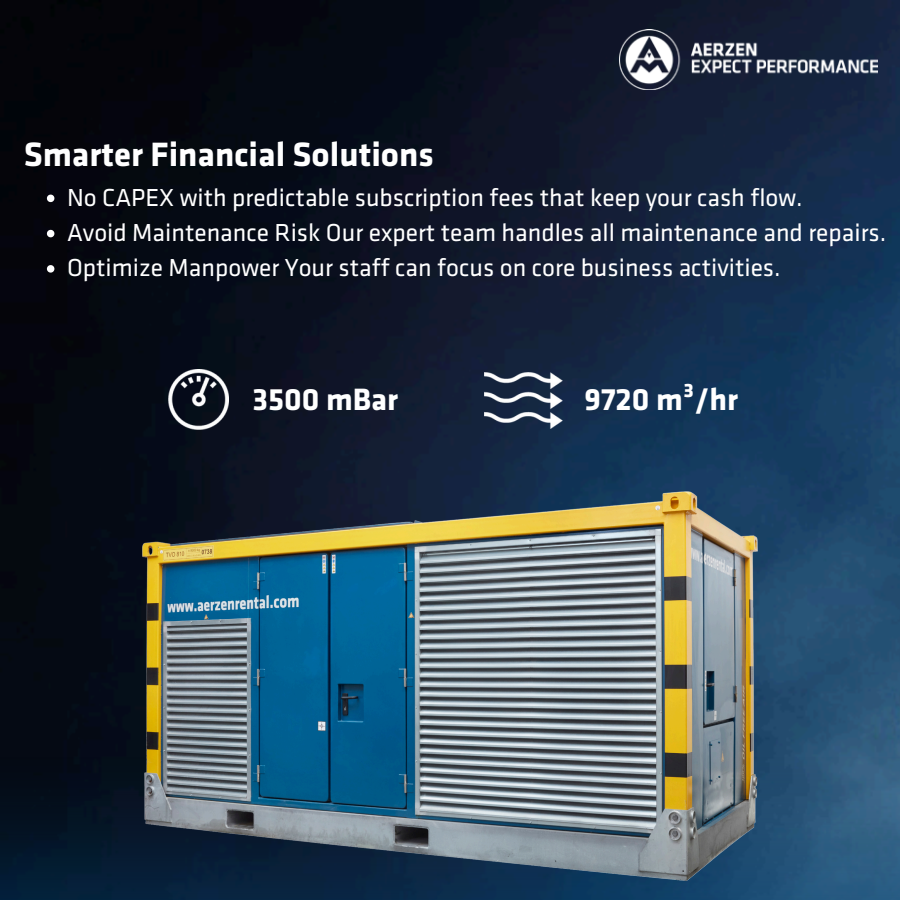
<style>
.page{position:relative;width:900px;height:900px;background:#fff}
.page>*{position:absolute;margin:0;border:0;box-sizing:border-box;transform-origin:0 0}
.t1{font:700 35px "Klavika";color:#fff}
.t2{font:700 32px "Klavika";color:#fff}
.t3{font:25.5px "Klavika";color:#fff}
</style>
<div class="page">
<img style="left:0;top:0;width:900px;height:757px">
<img style="left:0;top:757px;width:900px;height:143px">
<img style="left:619px;top:30px;width:258px;height:60px">
<img style="left:139px;top:488px;width:622px;height:397px">
<img style="left:169px;top:369px;width:60px;height:60px">
<img style="left:485px;top:372px;width:78px;height:57px">
<svg style="left:47px;top:195px;width:7px;height:7px"></svg>
<svg style="left:47px;top:230px;width:7px;height:7px"></svg>
<svg style="left:47px;top:265px;width:7px;height:8px"></svg>
<p class="t1" style="left:24px;top:135px;width:412px">Smarter Financial Solutions</p>
<h1 class="t3" style="left:67px;top:183px;width:737px">No CAPEX with predictable subscription fees that keep your cash flow.</h1>
<p class="t3" style="left:67px;top:218px;width:821px">Avoid Maintenance Risk Our expert team handles all maintenance and repairs.</p>
<p class="t3" style="left:67px;top:253px;width:715px">Optimize Manpower Your staff can focus on core business activities.</p>
<p class="t2" style="left:253px;top:381px;width:147px">3500 mBar</p>
<p class="t2" style="left:585px;top:381px;width:155px">9720 m³/hr</p>
</div>
